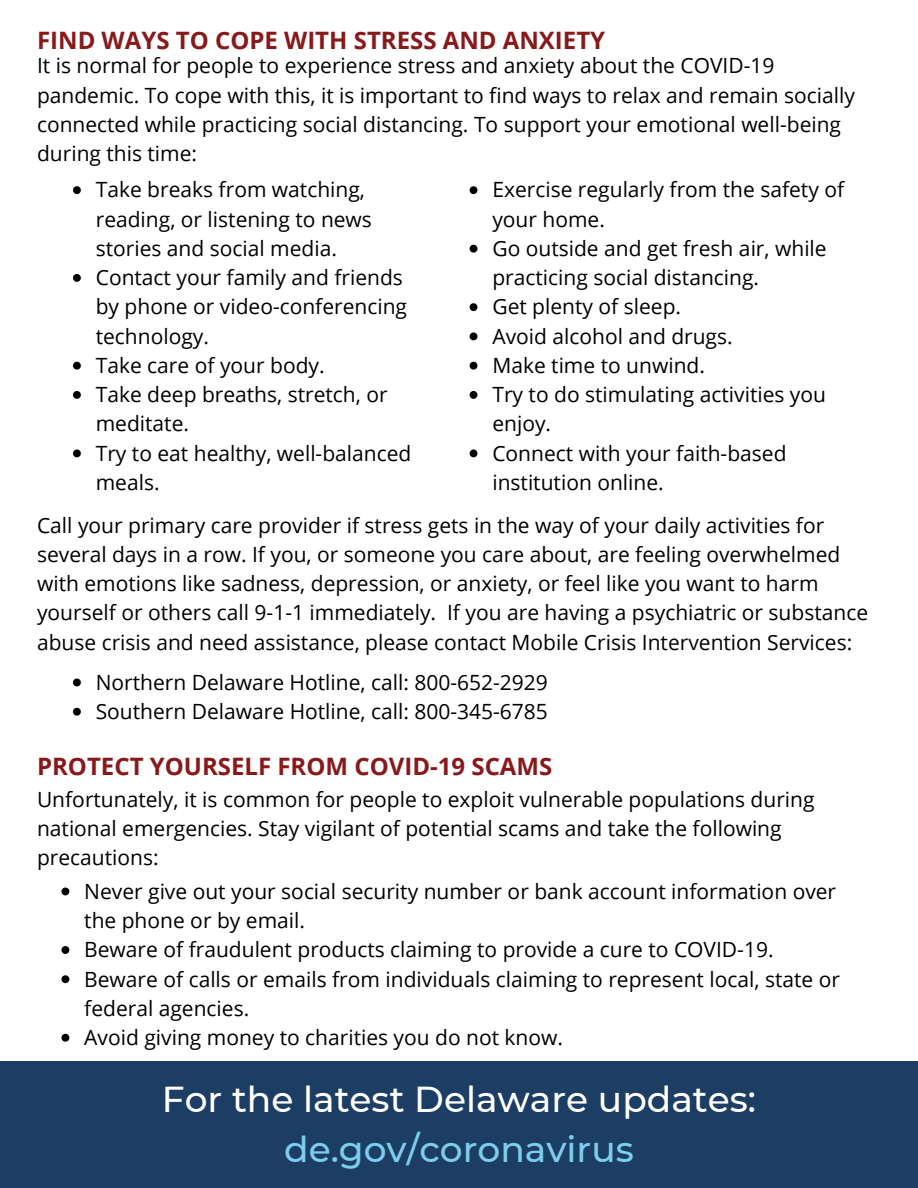
<style>
.page{position:relative;width:918px;height:1188px;background:#fff}
.page>*{position:absolute;margin:0;border:0;box-sizing:border-box;transform-origin:0 0}
.t1{font:500 36px "Montserrat";color:#fff}
.t2{font:500 36px "Montserrat";color:#7dcdef}
.t3{font:700 24px "Open Sans";color:#89181a}
.t4{font:21px/29.2px "Open Sans";color:#000}
</style>
<div class="page">
<div style="left:0;top:1062px;width:918px;height:126px;background:#1c3d64"></div>
<svg style="left:73px;top:186px;width:8px;height:8px"></svg>
<svg style="left:73px;top:274px;width:8px;height:8px"></svg>
<svg style="left:73px;top:362px;width:8px;height:8px"></svg>
<svg style="left:73px;top:391px;width:8px;height:8px"></svg>
<svg style="left:73px;top:449px;width:8px;height:8px"></svg>
<svg style="left:73px;top:679px;width:8px;height:7px"></svg>
<svg style="left:73px;top:708px;width:8px;height:8px"></svg>
<svg style="left:470px;top:186px;width:7px;height:8px"></svg>
<svg style="left:470px;top:245px;width:7px;height:8px"></svg>
<svg style="left:470px;top:303px;width:7px;height:8px"></svg>
<svg style="left:470px;top:332px;width:7px;height:8px"></svg>
<svg style="left:470px;top:362px;width:7px;height:8px"></svg>
<svg style="left:470px;top:391px;width:7px;height:8px"></svg>
<svg style="left:470px;top:449px;width:7px;height:8px"></svg>
<svg style="left:61px;top:888px;width:8px;height:7px"></svg>
<svg style="left:61px;top:946px;width:8px;height:8px"></svg>
<svg style="left:61px;top:975px;width:8px;height:8px"></svg>
<svg style="left:61px;top:1034px;width:8px;height:8px"></svg>
<p class="t3" style="left:37px;top:23px;width:570px">FIND WAYS TO COPE WITH STRESS AND ANXIETY</p>
<p class="t4" style="left:37px;top:51px;width:820px">It is normal for people to experience stress and anxiety about the COVID-19 pandemic. To cope with this, it is important to find ways to relax and remain socially connected while practicing social distancing. To support your emotional well-being during this time:</p>
<p class="t4" style="left:492px;top:175px;width:353px">Exercise regularly from the safety of your home.<br>Go outside and get fresh air, while practicing social distancing.<br>Get plenty of sleep.<br>Avoid alcohol and drugs.<br>Make time to unwind.<br>Try to do stimulating activities you enjoy.<br>Connect with your faith-based institution online.</p>
<p class="t4" style="left:37px;top:510px;width:833px">Call your primary care provider if stress gets in the way of your daily activities for several days in a row. If you, or someone you care about, are feeling overwhelmed with emotions like sadness, depression, or anxiety, or feel like you want to harm yourself or others call 9-1-1 immediately. If you are having a psychiatric or substance abuse crisis and need assistance, please contact Mobile Crisis Intervention Services:</p>
<p class="t4" style="left:96px;top:175px;width:317px">Take breaks from watching, reading, or listening to news stories and social media.<br>Contact your family and friends by phone or video-conferencing technology.<br>Take care of your body.<br>Take deep breaths, stretch, or meditate.<br>Try to eat healthy, well-balanced meals.</p>
<p class="t4" style="left:96px;top:667px;width:454px">Northern Delaware Hotline, call: 800-652-2929<br>Southern Delaware Hotline, call: 800-345-6785</p>
<p class="t3" style="left:37px;top:750px;width:517px">PROTECT YOURSELF FROM COVID-19 SCAMS</p>
<p class="t4" style="left:37px;top:784px;width:779px">Unfortunately, it is common for people to exploit vulnerable populations during national emergencies. Stay vigilant of potential scams and take the following precautions:</p>
<p class="t4" style="left:84px;top:876px;width:757px">Never give out your social security number or bank account information over the phone or by email.<br>Beware of fraudulent products claiming to provide a cure to COVID-19.<br>Beware of calls or emails from individuals claiming to represent local, state or federal agencies.<br>Avoid giving money to charities you do not know.</p>
<h1 class="t1" style="left:162px;top:1078px;width:596px">For the latest Delaware updates:</h1>
<h1 class="t2" style="left:284px;top:1127px;width:351px">de.gov/coronavirus</h1>
</div>
